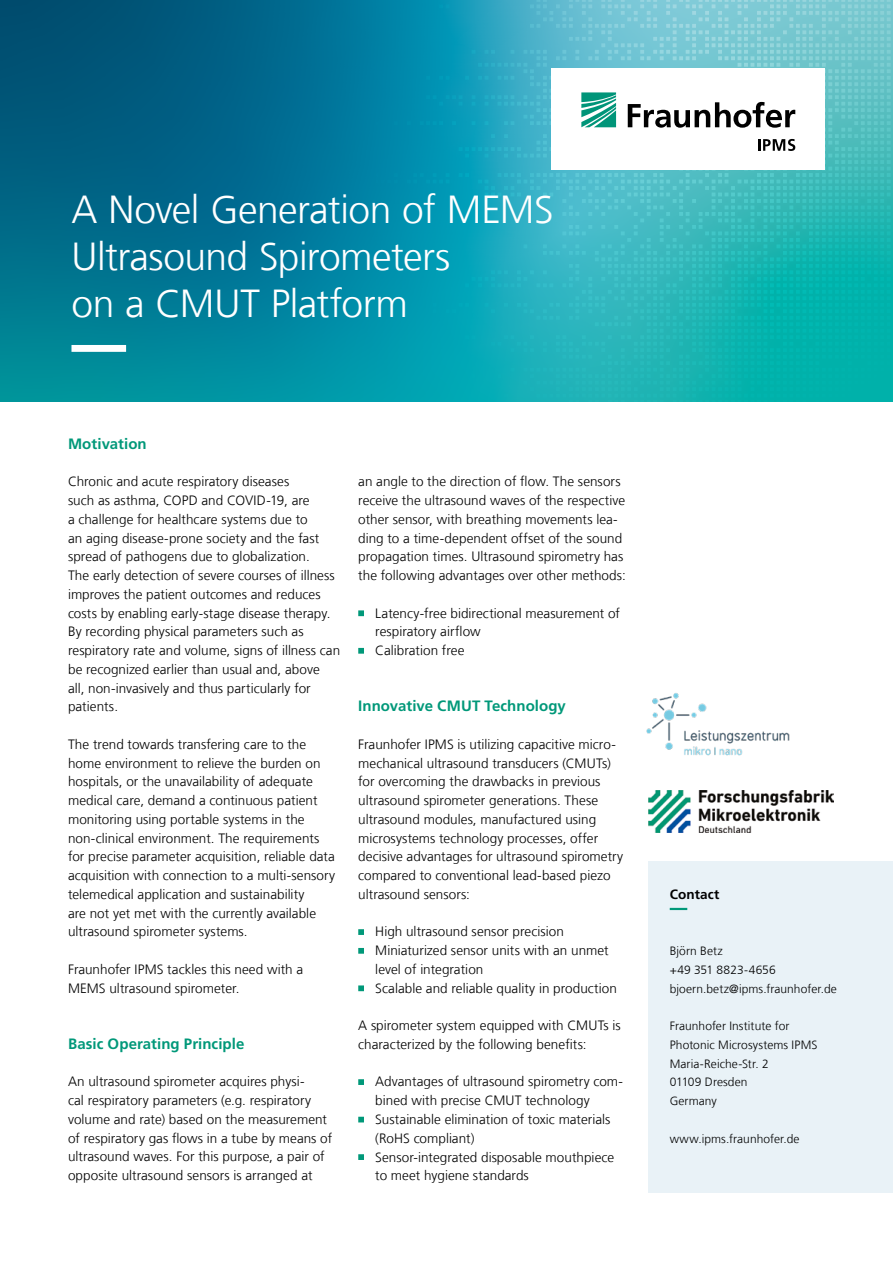
<style>
.page{position:relative;width:893px;height:1263px;background:#fff}
.page>*{position:absolute;margin:0;border:0;box-sizing:border-box;transform-origin:0 0}
.t1{font:300 39px/46.8px "Frutiger LT Com";letter-spacing:-.015em;color:#fff}
.t2{font:700 15px "Frutiger LT Com";letter-spacing:.005em;color:#009879}
.t3{font:300 13.5px/18.8px "Frutiger LT Com";letter-spacing:.005em;color:#000}
.t4{font:700 13.5px "Frutiger LT Com";letter-spacing:.01em;color:#000}
.t5{font:300 12px/18.8px "Frutiger LT Com";letter-spacing:.01em;color:#000}
</style>
<div class="page">
<svg style="left:0;top:0;width:893px;height:402px;background:#1794a8"></svg>
<div style="left:552px;top:68px;width:273px;height:102px;background:#fff"></div>
<svg style="left:581px;top:92px;width:35px;height:35px"></svg>
<svg style="left:628px;top:102px;width:167px;height:26px"></svg>
<svg style="left:758px;top:139px;width:37px;height:12px"></svg>
<svg style="left:358px;top:610px;width:6px;height:6px"></svg>
<svg style="left:358px;top:648px;width:6px;height:6px"></svg>
<svg style="left:358px;top:929px;width:6px;height:6px"></svg>
<svg style="left:358px;top:948px;width:6px;height:6px"></svg>
<svg style="left:358px;top:985px;width:6px;height:6px"></svg>
<svg style="left:358px;top:1079px;width:6px;height:6px"></svg>
<svg style="left:358px;top:1117px;width:6px;height:5px"></svg>
<svg style="left:358px;top:1154px;width:6px;height:6px"></svg>
<svg style="left:71px;top:345px;width:578px;height:7px;background:#21a5b5"></svg>
<div style="left:648px;top:861px;width:245px;height:332px;background:#e9f2f7"></div>
<svg style="left:670px;top:908px;width:18px;height:2px"></svg>
<img style="left:649px;top:791px;width:184px;height:42px">
<img style="left:646px;top:693px;width:144px;height:63px">
<h1 class="t1" style="left:71px;top:187px;width:484px">A Novel Generation of MEMS<br>Ultrasound Spirometers<br>on a CMUT Platform</h1>
<p class="t2" style="left:68px;top:435px;width:80px">Motivation</p>
<p class="t3" style="left:68px;top:472px;width:274px">Chronic and acute respiratory diseases<br>such as asthma, COPD and COVID-19, are<br>a challenge for healthcare systems due to<br>an aging disease-prone society and the fast spread of pathogens due to globalization.<br>The early detection of severe courses of illness improves the patient outcomes and reduces costs by enabling early-stage disease therapy.<br>By recording physical parameters such as respiratory rate and volume, signs of illness can be recognized earlier than usual and, above<br>all, non-invasively and thus particularly for patients.</p>
<p class="t3" style="left:68px;top:735px;width:269px">The trend towards transfering care to the home environment to relieve the burden on hospitals, or the unavailability of adequate medical care, demand a continuous patient monitoring using portable systems in the non-clinical environment. The requirements for precise parameter acquisition, reliable data acquisition with connection to a multi-sensory telemedical application and sustainability<br>are not yet met with the currently available ultrasound spirometer systems.</p>
<p class="t3" style="left:68px;top:960px;width:237px">Fraunhofer IPMS tackles this need with a<br>MEMS ultrasound spirometer.</p>
<p class="t2" style="left:68px;top:1035px;width:178px">Basic Operating Principle</p>
<p class="t3" style="left:68px;top:1072px;width:266px">An ultrasound spirometer acquires physi-<br>cal respiratory parameters (e.g. respiratory volume and rate) based on the measurement of respiratory gas flows in a tube by means of ultrasound waves. For this purpose, a pair of opposite ultrasound sensors is arranged at</p>
<p class="t3" style="left:358px;top:472px;width:269px">an angle to the direction of flow. The sensors receive the ultrasound waves of the respective other sensor, with breathing movements lea&shy;ding to a time-dependent offset of the sound propagation times. Ultrasound spirometry has the following advantages over other methods:</p>
<p class="t3" style="left:375px;top:604px;width:246px">Latency-free bidirectional measurement of respiratory airflow<br>Calibration free</p>
<p class="t2" style="left:358px;top:697px;width:209px">Innovative CMUT Technology</p>
<p class="t3" style="left:358px;top:735px;width:267px">Fraunhofer IPMS is utilizing capacitive micro&shy;mechanical ultrasound transducers (CMUTs) for overcoming the drawbacks in previous ultrasound spirometer generations. These ultrasound modules, manufactured using microsystems technology processes, offer decisive advantages for ultrasound spirometry compared to conventional lead-based piezo ultrasound sensors:</p>
<p class="t3" style="left:375px;top:922px;width:243px">High ultrasound sensor precision Miniaturized sensor units with an unmet level of integration<br>Scalable and reliable quality in production</p>
<p class="t3" style="left:358px;top:1016px;width:264px">A spirometer system equipped with CMUTs is characterized by the following benefits:</p>
<p class="t3" style="left:375px;top:1072px;width:249px">Advantages of ultrasound spirometry com&shy;bined with precise CMUT technology Sustainable elimination of toxic materials (RoHS compliant)<br>Sensor-integrated disposable mouthpiece to meet hygiene standards</p>
<p class="t4" style="left:670px;top:886px;width:51px">Contact</p>
<p class="t5" style="left:670px;top:942px;width:169px">Björn Betz<br>+49 351 8823-4656 bjoern.betz@ipms.fraunhofer.de</p>
<p class="t5" style="left:670px;top:1017px;width:149px">Fraunhofer Institute for<br>Photonic Microsystems IPMS<br>Maria-Reiche-Str. 2<br>01109 Dresden<br>Germany</p>
<p class="t5" style="left:670px;top:1129px;width:131px">www.ipms.fraunhofer.de</p>
</div>
